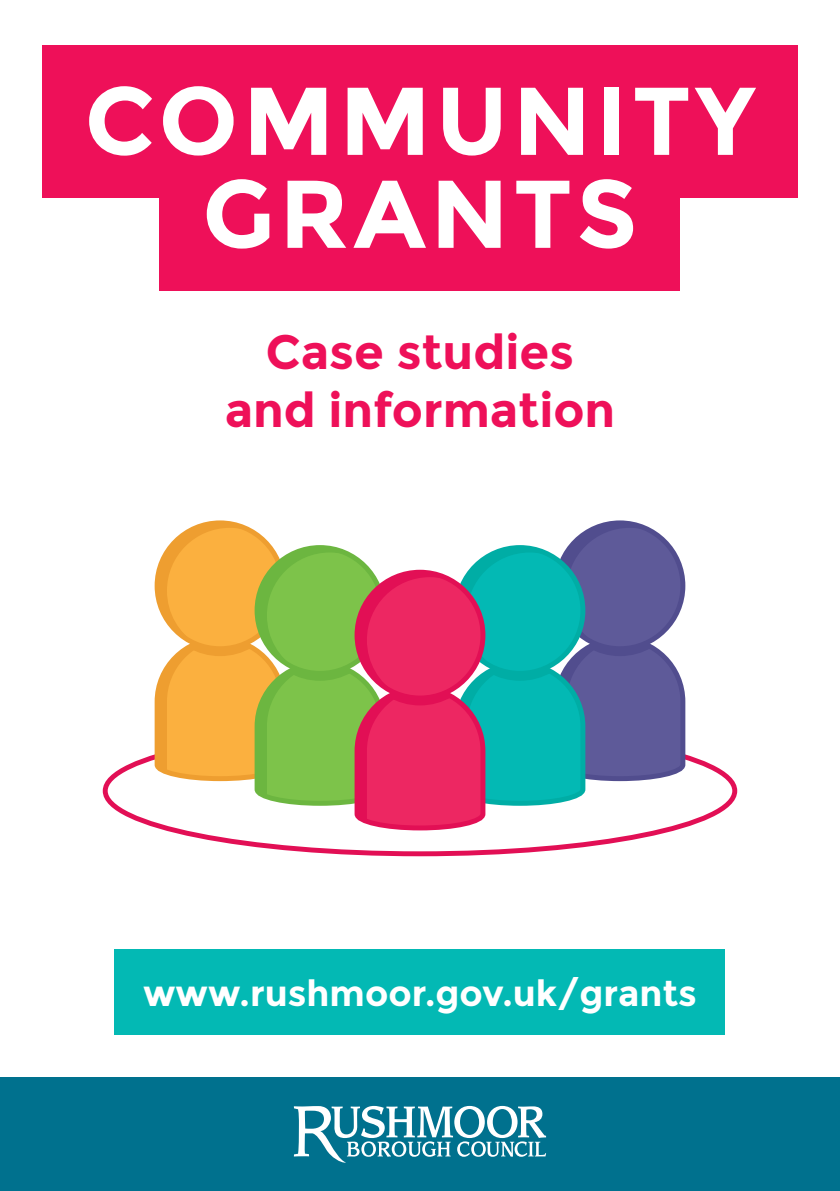
<style>
.page{position:relative;width:840px;height:1191px;background:#fff}
.page>*{position:absolute;margin:0;border:0;box-sizing:border-box;transform-origin:0 0}
.t1{font:700 96px "Montserrat";letter-spacing:.05em;color:#fff}
.t2{font:700 48px "Montserrat";color:#ee1059}
.t3{font:700 36px "Montserrat";color:#fff}
</style>
<div class="page">
<div style="left:160px;top:69px;width:519px;height:221px;background:#ee1059"></div>
<div style="left:42px;top:45px;width:755px;height:152px;background:#ee1059"></div>
<div style="left:115px;top:949px;width:610px;height:86px;background:#03b9b4"></div>
<div style="left:0;top:1077px;width:839px;height:114px;background:#00718e"></div>
<svg style="left:294px;top:1106px;width:252px;height:57px"></svg>
<svg style="left:152px;top:523px;width:535px;height:310px"></svg>
<div style="left:354px;top:570px;width:131px;height:130px;border:5px solid #e20f55;border-radius:50%"></div>
<p class="t1" style="left:85px;top:64px;width:671px">COMMUNITY</p>
<p class="t1" style="left:202px;top:157px;width:436px">GRANTS</p>
<p class="t2" style="left:266px;top:324px;width:309px">Case studies</p>
<p class="t2" style="left:224px;top:381px;width:392px">and information</p>
<p class="t3" style="left:143px;top:971px;width:555px">www.rushmoor.gov.uk/grants</p>
</div>
